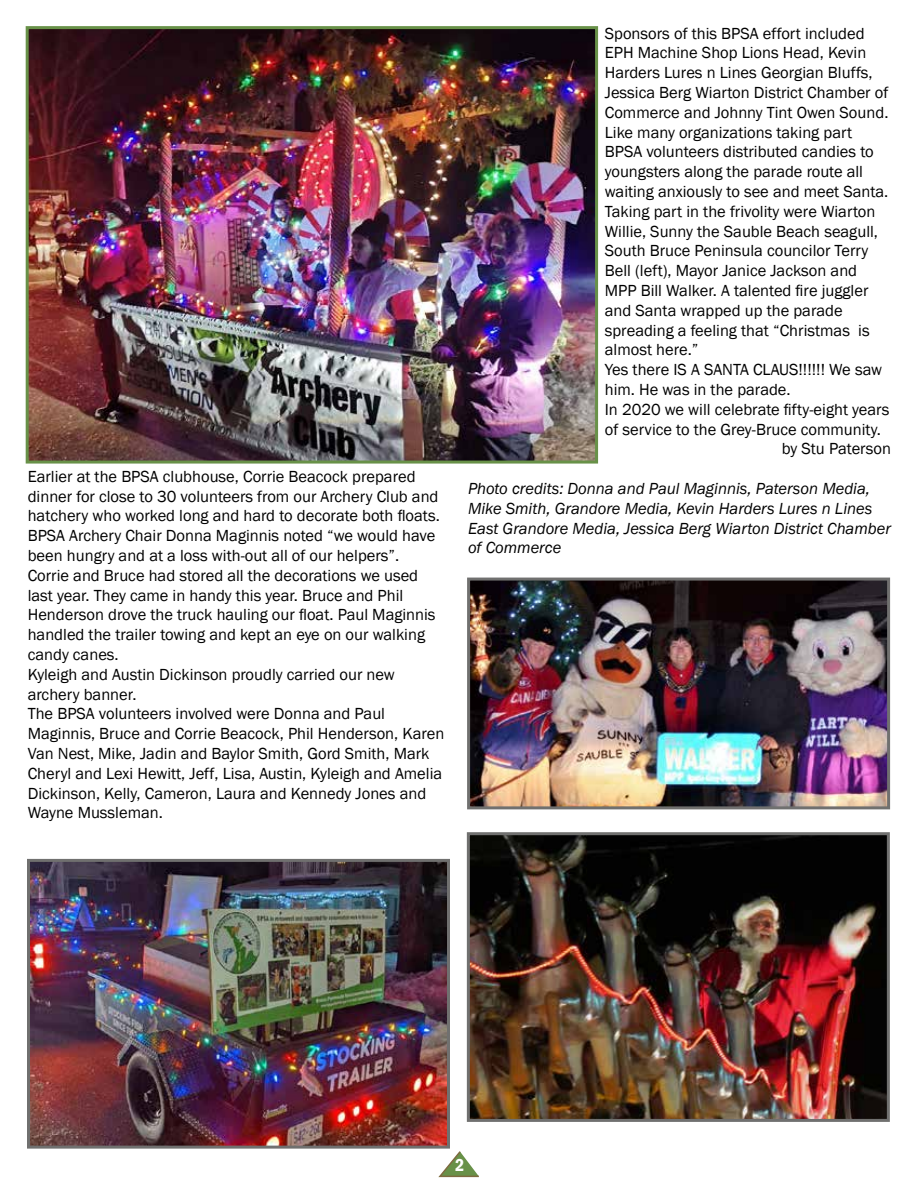
<style>
.page{position:relative;width:918px;height:1188px;background:#fff}
.page>*{position:absolute;margin:0;border:0;box-sizing:border-box;transform-origin:0 0}
.t1{font:600 condensed 18px "Franklin Gothic";color:#fff}
.t2{font:16.5px/19.8px "Franklin Gothic";color:#000}
.t3{font:italic 16.5px/19.8px "Franklin Gothic";color:#000}
</style>
<div class="page">
<svg style="left:438px;top:1151px;width:41px;height:27px"></svg>
<img style="left:31px;top:863px;width:415px;height:282px">
<div style="left:27px;top:859px;width:423px;height:290px;border:3px solid #70706f"></div>
<img style="left:30px;top:30px;width:564px;height:430px">
<div style="left:26px;top:26px;width:572px;height:438px;border:3px solid #689148"></div>
<img style="left:471px;top:582px;width:415px;height:223px">
<div style="left:467px;top:578px;width:423px;height:231px;border:3px solid #70706f"></div>
<img style="left:471px;top:836px;width:415px;height:282px">
<div style="left:467px;top:832px;width:423px;height:290px;border:3px solid #70706f"></div>
<p class="t2" style="left:28px;top:467px;width:418px">Earlier at the BPSA clubhouse, Corrie Beacock prepared dinner for close to 30 volunteers from our Archery Club and hatchery who worked long and hard to decorate both floats.<br>BPSA Archery Chair Donna Maginnis noted “we would have been hungry and at a loss with-out all of our helpers”.<br>Corrie and Bruce had stored all the decorations we used last year. They came in handy this year. Bruce and Phil Henderson drove the truck hauling our float. Paul Maginnis handled the trailer towing and kept an eye on our walking candy canes.<br>Kyleigh and Austin Dickinson proudly carried our new archery banner.<br>The BPSA volunteers involved were Donna and Paul Maginnis, Bruce and Corrie Beacock, Phil Henderson, Karen Van Nest, Mike, Jadin and Baylor Smith, Gord Smith, Mark Cheryl and Lexi Hewitt, Jeff, Lisa, Austin, Kyleigh and Amelia Dickinson, Kelly, Cameron, Laura and Kennedy Jones and Wayne Mussleman.</p>
<p class="t2" style="left:605px;top:24px;width:261px">Sponsors of this BPSA effort included</p>
<p class="t2" style="left:605px;top:43px;width:263px">EPH Machine Shop Lions Head, Kevin</p>
<p class="t2" style="left:605px;top:63px;width:269px">Harders Lures n Lines Georgian Bluffs,</p>
<p class="t2" style="left:605px;top:83px;width:285px">Jessica Berg Wiarton District Chamber of</p>
<p class="t2" style="left:605px;top:103px;width:285px">Commerce and Johnny Tint Owen Sound.</p>
<p class="t2" style="left:605px;top:123px;width:249px">Like many organizations taking part</p>
<p class="t2" style="left:605px;top:142px;width:270px">BPSA volunteers distributed candies to</p>
<p class="t2" style="left:605px;top:162px;width:260px">youngsters along the parade route all</p>
<p class="t2" style="left:605px;top:182px;width:285px">waiting anxiously to see and meet Santa.</p>
<p class="t2" style="left:605px;top:202px;width:272px">Taking part in the frivolity were Wiarton</p>
<p class="t2" style="left:605px;top:222px;width:275px">Willie, Sunny the Sauble Beach seagull,</p>
<p class="t2" style="left:605px;top:241px;width:265px">South Bruce Peninsula councilor Terry</p>
<p class="t2" style="left:605px;top:261px;width:254px">Bell (left), Mayor Janice Jackson and</p>
<p class="t2" style="left:605px;top:281px;width:265px">MPP Bill Walker. A talented fire juggler</p>
<p class="t2" style="left:605px;top:301px;width:239px">and Santa wrapped up the parade</p>
<p class="t2" style="left:605px;top:321px;width:266px">spreading a feeling that “Christmas is</p>
<p class="t2" style="left:605px;top:340px;width:95px">almost here.”</p>
<p class="t2" style="left:605px;top:360px;width:279px">Yes there IS A SANTA CLAUS!!!!!! We saw</p>
<p class="t2" style="left:605px;top:380px;width:187px">him. He was in the parade.</p>
<p class="t2" style="left:605px;top:400px;width:286px">In 2020 we will celebrate fifty-eight years</p>
<p class="t2" style="left:605px;top:420px;width:278px">of service to the Grey-Bruce community.</p>
<p class="t2" style="left:782px;top:439px;width:111px">by Stu Paterson</p>
<p class="t3" style="left:468px;top:479px;width:425px">Photo credits: Donna and Paul Maginnis, Paterson Media, Mike Smith, Grandore Media, Kevin Harders Lures n Lines East Grandore Media, Jessica Berg Wiarton District Chamber of Commerce</p>
<p class="t1" style="left:455px;top:1155px;width:11px">2</p>
</div>
